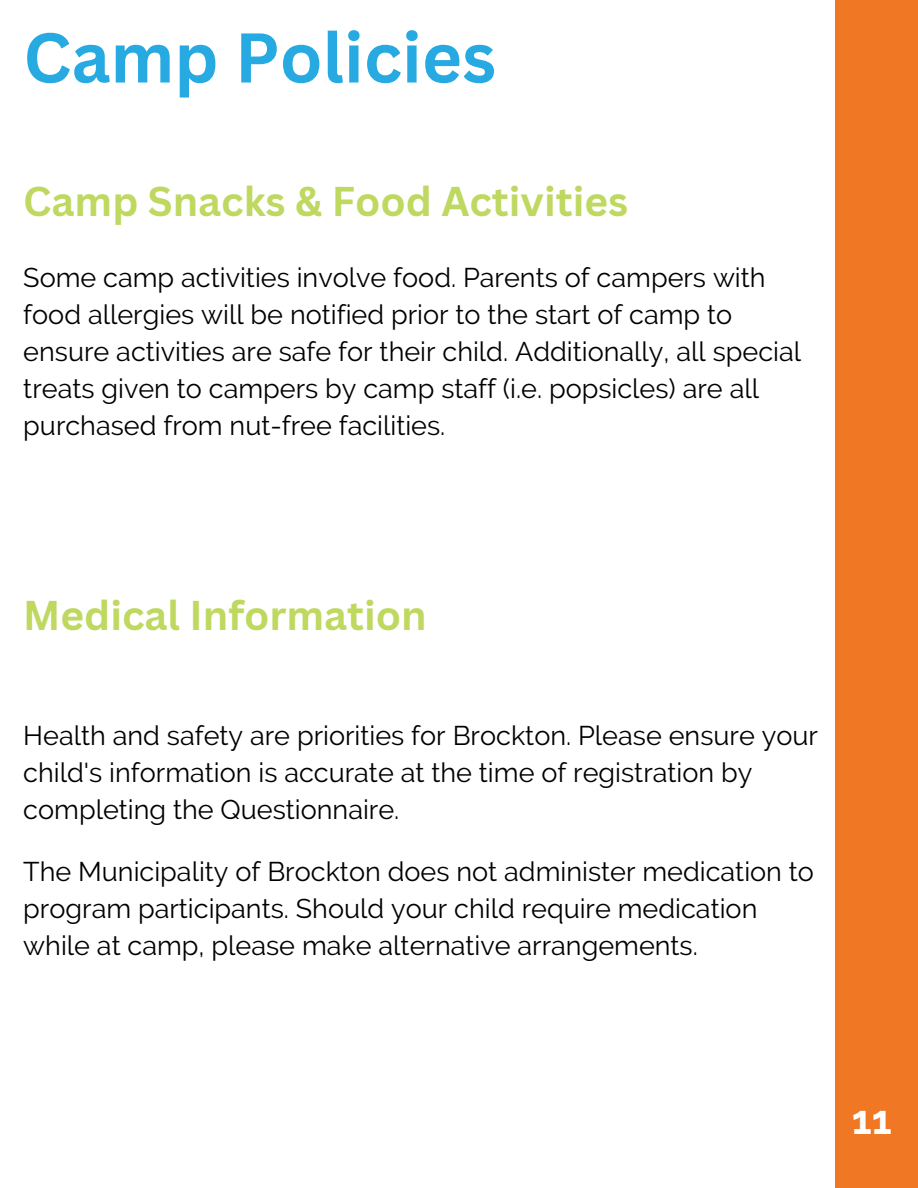
<style>
.page{position:relative;width:918px;height:1188px;background:#fff}
.page>*{position:absolute;margin:0;border:0;box-sizing:border-box;transform-origin:0 0}
.t1{font:700 68.7px "Canva Sans";color:#27aae1}
.t2{font:700 40.5px "Canva Sans";color:#bed860}
.t3{font:700 40.5px "Raleway";color:#fff}
.t4{font:27px/37.2px "Raleway";color:#000}
</style>
<div class="page">
<div style="left:835px;top:0;width:83px;height:1188px;background:#f07724"></div>
<h2 class="t1" style="left:23px;top:9px;width:474px">Camp Policies</h2>
<p class="t2" style="left:23px;top:173px;width:606px">Camp Snacks &amp; Food Activities</p>
<h2 class="t4" style="left:23px;top:259px;width:779px">Some camp activities involve food. Parents of campers with food allergies will be notified prior to the start of camp to ensure activities are safe for their child. Additionally, all special treats given to campers by camp staff (i.e. popsicles) are all purchased from nut-free facilities.</h2>
<p class="t2" style="left:23px;top:587px;width:405px">Medical Information</p>
<p class="t4" style="left:23px;top:716px;width:796px">Health and safety are priorities for Brockton. Please ensure your child's information is accurate at the time of registration by completing the Questionnaire.</p>
<p class="t4" style="left:23px;top:853px;width:792px">The Municipality of Brockton does not administer medication to program participants. Should your child require medication while at camp, please make alternative arrangements.</p>
<h1 class="t3" style="left:852px;top:1096px;width:41px">11</h1>
</div>
